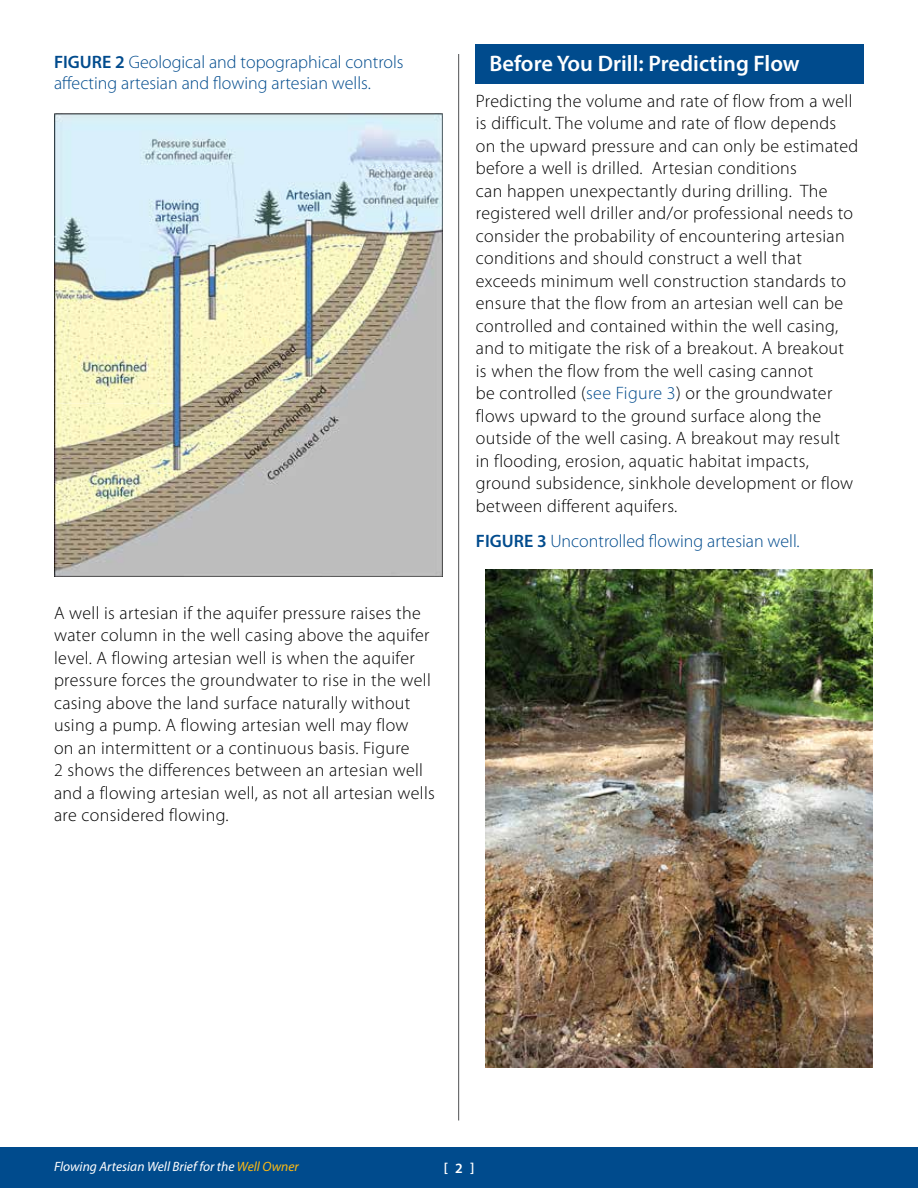
<style>
.page{position:relative;width:918px;height:1188px;background:#fff}
.page>*{position:absolute;margin:0;border:0;box-sizing:border-box;transform-origin:0 0}
.t1{font:600 22.5px "Myriad Pro";color:#fff}
.Body{font:300 18px/22.5px "Myriad Pro";letter-spacing:.02em;color:#000}
.Body-2{font:300 18px/21.6px "Myriad Pro";color:#004b8d}
.t2{font:600 14.25px "Myriad Pro";color:#fff}
.t3{font:italic 13.5px "Myriad Pro";color:#fff}
.s1{font-weight:600}
.s2{color:#004b8d}
.s3{color:#fdb913}
</style>
<div class="page">
<hr style="left:458px;top:54px;width:1px;height:1066px;background:#636466">
<div style="left:476px;top:44px;width:388px;height:39px;background:#004b8d"></div>
<img style="left:54px;top:113px;width:388px;height:463px">
<img style="left:485px;top:570px;width:388px;height:497px">
<div style="left:0;top:1148px;width:918px;height:40px;background:#004b8d"></div>
<p class="Body-2" style="left:54px;top:51px;width:351px"><span class="s1">FIGURE 2</span> Geological and topographical controls affecting artesian and flowing artesian wells.</p>
<p class="Body" style="left:54px;top:602px;width:383px">A well is artesian if the aquifer pressure raises the water column in the well casing above the aquifer level. A flowing artesian well is when the aquifer pressure forces the groundwater to rise in the well casing above the land surface naturally without using a pump. A flowing artesian well may flow<br>on an intermittent or a continuous basis. Figure<br>2 shows the differences between an artesian well and a flowing artesian well, as not all artesian wells are considered flowing.</p>
<h1 class="t1" style="left:489px;top:49px;width:312px">Before You Drill: Predicting Flow</h1>
<p class="Body" style="left:476px;top:90px;width:384px">Predicting the volume and rate of flow from a well is difficult. The volume and rate of flow depends on the upward pressure and can only be estimated before a well is drilled. Artesian conditions<br>can happen unexpectantly during drilling. The registered well driller and/or professional needs to consider the probability of encountering artesian conditions and should construct a well that exceeds minimum well construction standards to ensure that the flow from an artesian well can be controlled and contained within the well casing, and to mitigate the risk of a breakout. A breakout is when the flow from the well casing cannot<br>be controlled (<span class="s2">see Figure 3</span>) or the groundwater flows upward to the ground surface along the outside of the well casing. A breakout may result in flooding, erosion, aquatic habitat impacts, ground subsidence, sinkhole development or flow between different aquifers.</p>
<p class="Body-2" style="left:476px;top:530px;width:325px"><span class="s1">FIGURE 3</span> Uncontrolled flowing artesian well.</p>
<p class="t3" style="left:54px;top:1158px;width:246px">Flowing Artesian Well Brief for the <span class="s3">Well Owner</span></p>
<p class="t2" style="left:444px;top:1159px;width:32px">[2]</p>
</div>
